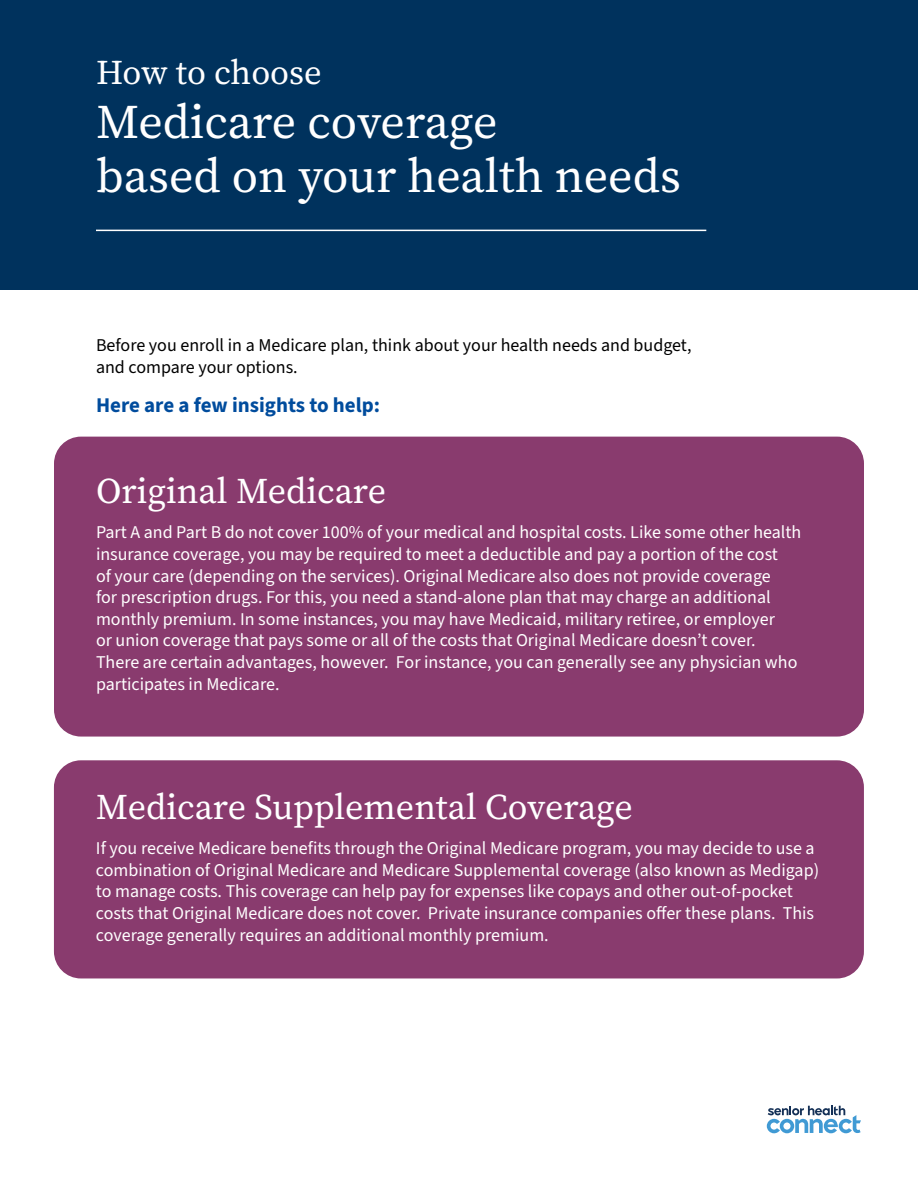
<style>
.page{position:relative;width:918px;height:1188px;background:#fff}
.page>*{position:absolute;margin:0;border:0;box-sizing:border-box;transform-origin:0 0}
.t1{font:48px/54px "Source Serif 4";color:#fff}
.t2{font:36px "Source Serif 4";color:#fff}
.t3{font:34.5px "Source Serif 4 Variable";color:#fff}
.t4{font:700 21px "Source Sans 3";color:#004c9d}
.t5{font:18px/21.6px "Source Sans 3";color:#fff}
.t6{font:18px/21.6px "Source Sans 3";color:#000}
</style>
<div class="page">
<div style="left:0;top:0;width:918px;height:289px;background:#00325d"></div>
<hr style="left:96px;top:230px;width:610px;height:1px;background:#fff">
<div style="left:54px;top:437px;width:810px;height:300px;background:#893b6e;border-radius:27px"></div>
<div style="left:54px;top:760px;width:810px;height:218px;background:#893b6e;border-radius:27px"></div>
<svg style="left:767px;top:1106px;width:94px;height:27px"></svg>
<h3 class="t3" style="left:96px;top:50px;width:227px">How to choose</h3>
<h1 class="t1" style="left:96px;top:95px;width:586px">Medicare coverage<br>based on your health needs</h1>
<p class="t6" style="left:96px;top:335px;width:597px">Before you enroll in a Medicare plan, think about your health needs and budget, and compare your options.</p>
<p class="t4" style="left:96px;top:391px;width:286px">Here are a few insights to help:</p>
<h2 class="t2" style="left:96px;top:467px;width:292px">Original Medicare</h2>
<p class="t5" style="left:96px;top:522px;width:707px">Part A and Part B do not cover 100% of your medical and hospital costs. Like some other health insurance coverage, you may be required to meet a deductible and pay a portion of the cost<br>of your care (depending on the services). Original Medicare also does not provide coverage<br>for prescription drugs. For this, you need a stand-alone plan that may charge an additional monthly premium. In some instances, you may have Medicaid, military retiree, or employer<br>or union coverage that pays some or all of the costs that Original Medicare doesn’t cover.<br>There are certain advantages, however. For instance, you can generally see any physician who participates in Medicare.</p>
<h2 class="t2" style="left:96px;top:783px;width:538px">Medicare Supplemental Coverage</h2>
<p class="t5" style="left:96px;top:837px;width:725px">If you receive Medicare benefits through the Original Medicare program, you may decide to use a combination of Original Medicare and Medicare Supplemental coverage (also known as Medigap) to manage costs. This coverage can help pay for expenses like copays and other out-of-pocket costs that Original Medicare does not cover. Private insurance companies offer these plans. This coverage generally requires an additional monthly premium.</p>
</div>
